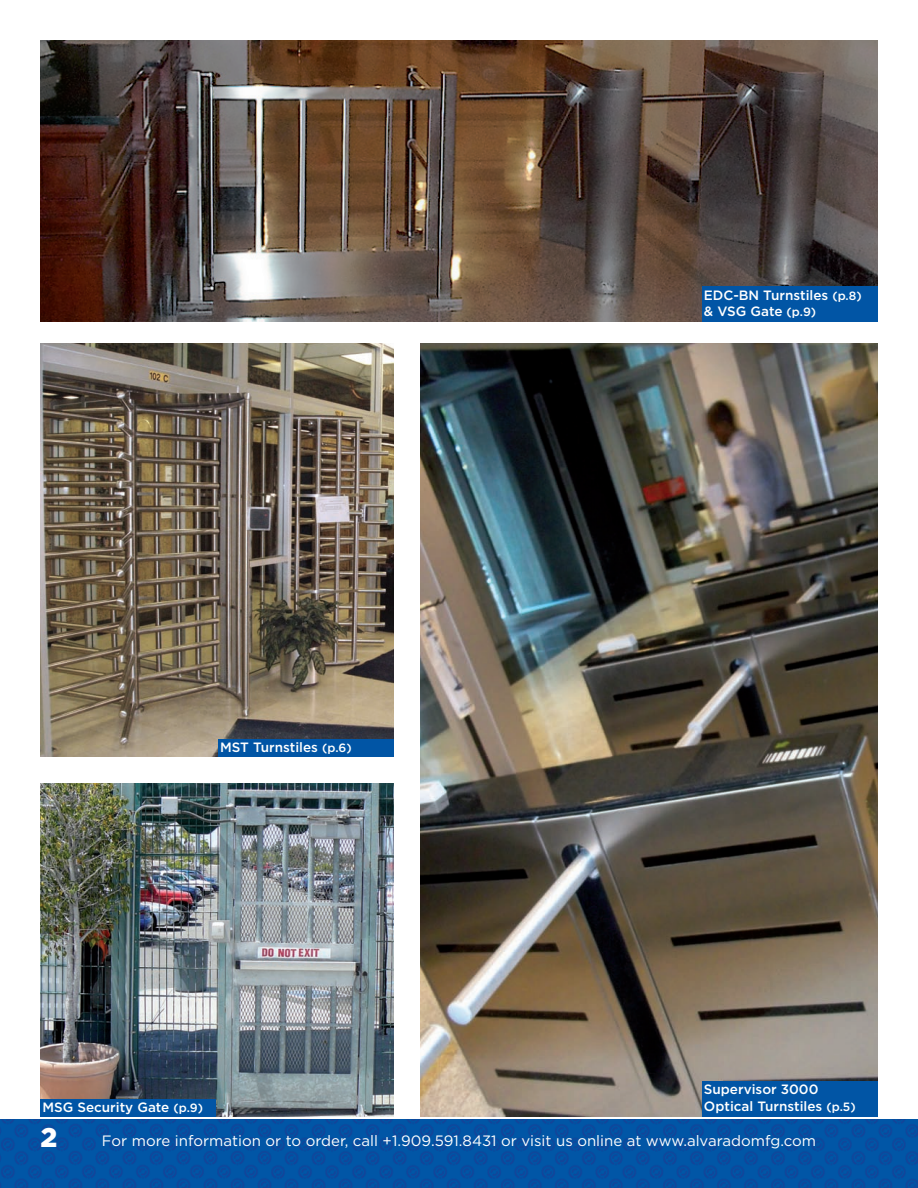
<style>
.page{position:relative;width:918px;height:1188px;background:#fff}
.page>*{position:absolute;margin:0;border:0;box-sizing:border-box;transform-origin:0 0}
.t1{font:900 27px "Gotham";color:#fff}
.t2{font:15px "Gotham";color:#fff}
.t3{font:500 13.5px/16.2px "Gotham";color:#fff}
.s1{font-size:12px}
</style>
<div class="page">
<img style="left:0;top:1119px;width:905px;height:69px">
<img style="left:905px;top:1119px;width:13px;height:69px">
<img style="left:421px;top:344px;width:457px;height:773px">
<img style="left:40px;top:783px;width:354px;height:334px">
<img style="left:40px;top:344px;width:354px;height:412px">
<img style="left:40px;top:40px;width:838px;height:282px">
<div style="left:702px;top:287px;width:175px;height:35px;background:#0155a5"></div>
<div style="left:218px;top:739px;width:176px;height:17px;background:#0155a5"></div>
<div style="left:40px;top:1099px;width:176px;height:18px;background:#0155a5"></div>
<div style="left:702px;top:1081px;width:175px;height:36px;background:#0155a5"></div>
<p class="t3" style="left:220px;top:739px;width:133px">MST Turnstiles <span class="s1">(p.6)</span></p>
<p class="t3" style="left:704px;top:287px;width:159px">EDC-BN Turnstiles <span class="s1">(p.8) </span>&amp; VSG Gate <span class="s1">(p.9)</span></p>
<p class="t3" style="left:704px;top:1081px;width:153px">Supervisor 3000<br>Optical Turnstiles <span class="s1">(p.5)</span></p>
<p class="t2" style="left:102px;top:1131px;width:716px">For more information or to order, call +1.909.591.8431 or visit us online at www.alvaradomfg.com</p>
<p class="t3" style="left:42px;top:1099px;width:162px">MSG Security Gate <span class="s1">(p.9)</span></p>
<p class="t1" style="left:40px;top:1119px;width:18px">2</p>
</div>
